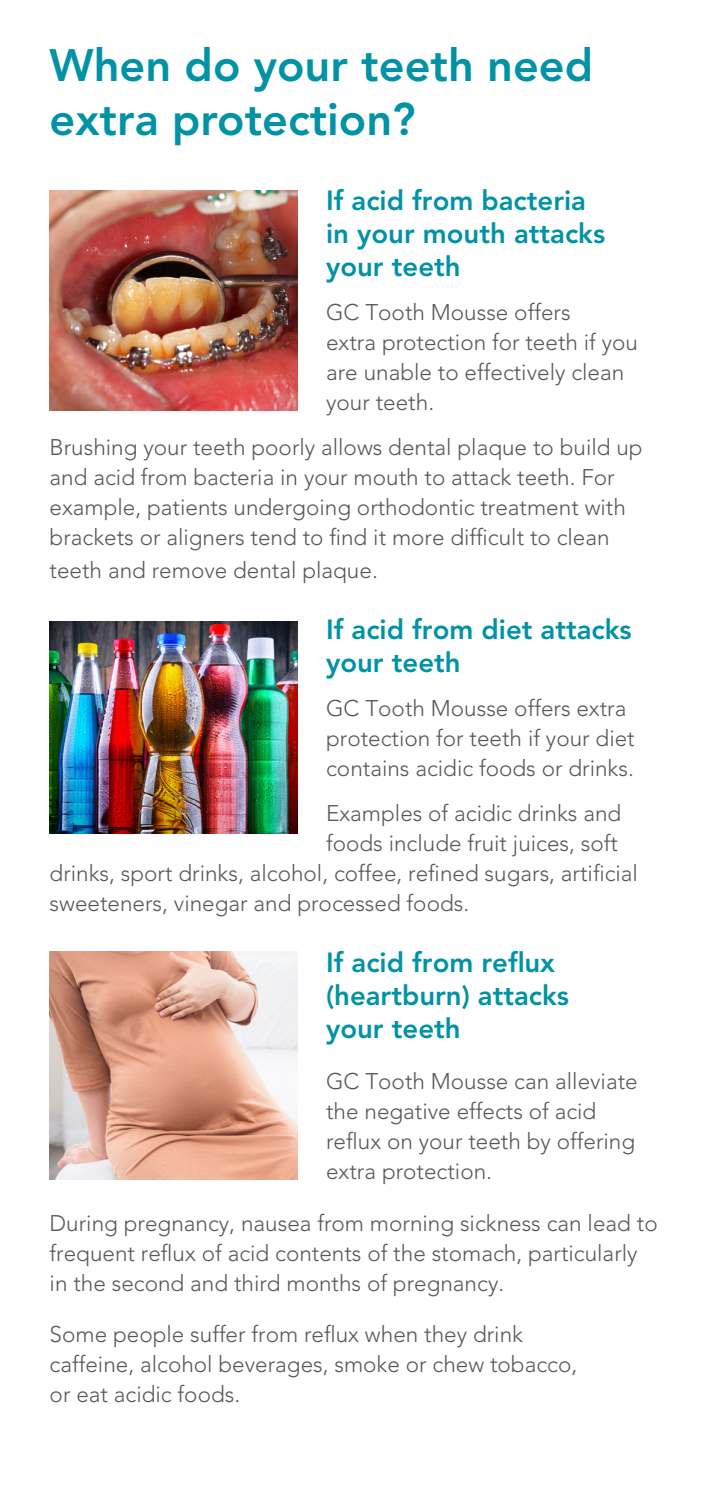
<style>
.page{position:relative;width:709px;height:1489px;background:#fff}
.page>*{position:absolute;margin:0;border:0;box-sizing:border-box;transform-origin:0 0}
.t1{font:800 45px/54px "Avenir LT Std";color:#0092a5}
.t2{font:800 27.5px/33px "Avenir LT Std";color:#0092a5}
.t3{font:300 22.5px/30px "Avenir LT Std";color:#57585a}
</style>
<div class="page">
<img style="left:50px;top:621px;width:248px;height:212px">
<img style="left:50px;top:191px;width:248px;height:220px">
<img style="left:50px;top:951px;width:248px;height:228px">
<hr style="left:708px;top:0;width:1px;height:1488px;background:#d5e7ed">
<hr style="left:708px;top:870px;width:1px;height:333px;background:#fff">
<h1 class="t1" style="left:50px;top:38px;width:545px">When do your teeth need extra protection?</h1>
<p class="t2" style="left:326px;top:184px;width:281px">If acid from bacteria in your mouth attacks your teeth</p>
<p class="t3" style="left:326px;top:298px;width:313px">GC Tooth Mousse offers<br>extra protection for teeth if you are unable to effectively clean your teeth.</p>
<p class="t3" style="left:50px;top:432px;width:594px">Brushing your teeth poorly allows dental plaque to build up and acid from bacteria in your mouth to attack teeth. For example, patients undergoing orthodontic treatment with brackets or aligners tend to find it more difficult to clean</p>
<p class="t3" style="left:50px;top:555px;width:330px">teeth and remove dental plaque.</p>
<p class="t2" style="left:326px;top:613px;width:307px">If acid from diet attacks your teeth</p>
<p class="t3" style="left:326px;top:693px;width:310px">GC Tooth Mousse offers extra protection for teeth if your diet contains acidic foods or drinks.</p>
<p class="t3" style="left:326px;top:797px;width:297px">Examples of acidic drinks and</p>
<p class="t3" style="left:326px;top:827px;width:293px">foods include fruit juices, soft</p>
<p class="t3" style="left:50px;top:857px;width:590px">drinks, sport drinks, alcohol, coffee, refined sugars, artificial</p>
<p class="t3" style="left:50px;top:887px;width:421px">sweeteners, vinegar and processed foods.</p>
<p class="t2" style="left:326px;top:946px;width:244px">If acid from reflux (heartburn) attacks your teeth</p>
<p class="t3" style="left:326px;top:1066px;width:313px">GC Tooth Mousse can alleviate the negative effects of acid reflux on your teeth by offering extra protection.</p>
<p class="t3" style="left:50px;top:1207px;width:609px">During pregnancy, nausea from morning sickness can lead to frequent reflux of acid contents of the stomach, particularly in the second and third months of pregnancy.</p>
<p class="t3" style="left:50px;top:1319px;width:529px">Some people suffer from reflux when they drink caffeine, alcohol beverages, smoke or chew tobacco, or eat acidic foods.</p>
</div>
